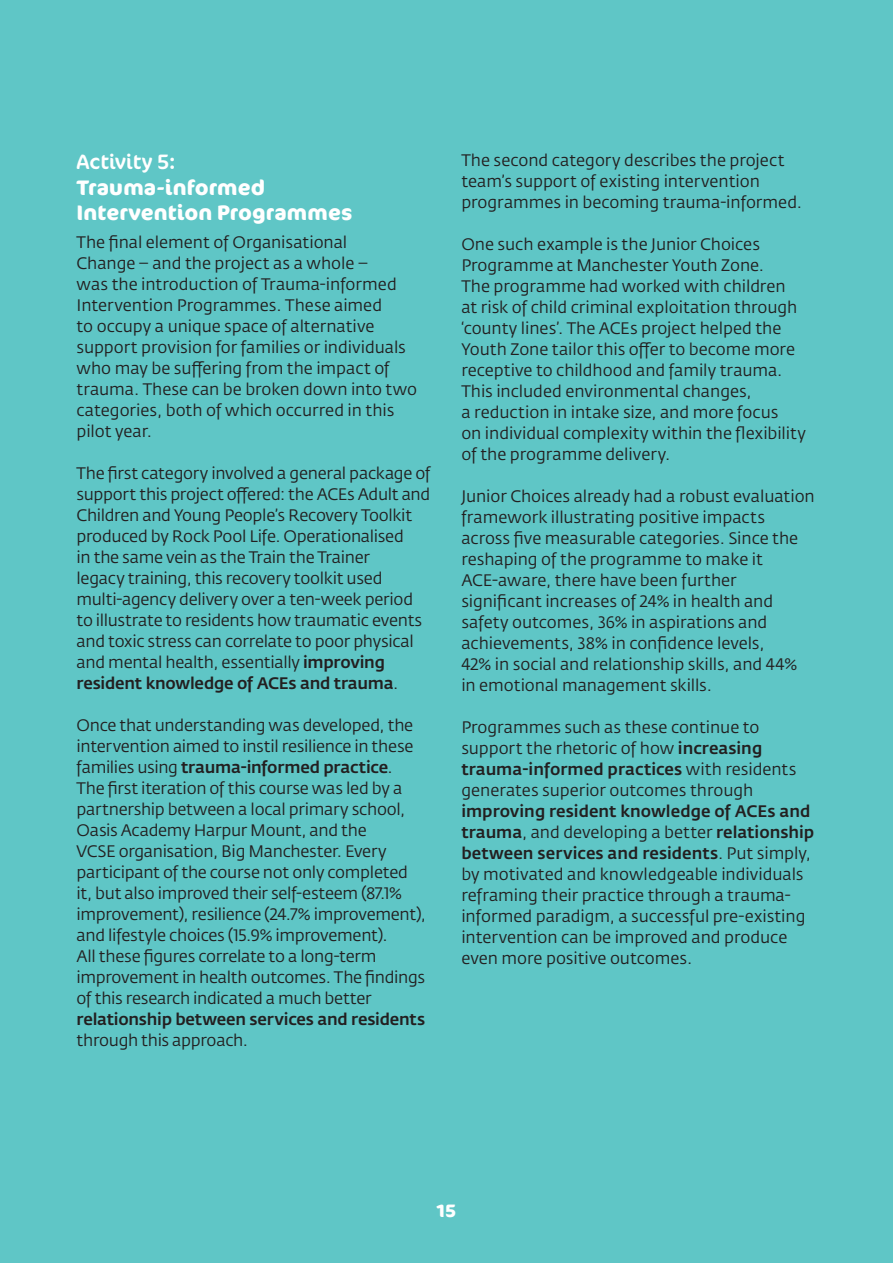
<style>
.page{position:relative;width:893px;height:1263px;background:#5fc6c6}
.page>*{position:absolute;margin:0;border:0;box-sizing:border-box;transform-origin:0 0}
.t1{font:700 21px/25.5px "Cocon";letter-spacing:.005em;color:#fff}
.t2{font:21px "Cocon";letter-spacing:-.005em;color:#fff}
.t3{font:700 18px "Cocon";color:#fff}
.t4{font:16.5px/21px "Fedra Sans Std";letter-spacing:-.01em;color:#231f20}
.t5{font:500 16.5px "Fedra Sans Std";letter-spacing:-.01em;color:#231f20}
.s1{font-weight:500}
</style>
<div class="page">
<p class="t2" style="left:77px;top:150px;width:101px">Activity 5:</p>
<p class="t1" style="left:77px;top:175px;width:277px">Trauma-informed<br>Intervention Programmes</p>
<p class="t4" style="left:77px;top:231px;width:342px">The final element of Organisational<br>Change – and the project as a whole –<br>was the introduction of Trauma-informed Intervention Programmes. These aimed<br>to occupy a unique space of alternative support provision for families or individuals who may be suffering from the impact of trauma. These can be broken down into two categories, both of which occurred in this pilot year.</p>
<p class="t4" style="left:77px;top:462px;width:356px">The first category involved a general package of support this project offered: the ACEs Adult and Children and Young People’s Recovery Toolkit produced by Rock Pool Life. Operationalised<br>in the same vein as the Train the Trainer<br>legacy training, this recovery toolkit used multi-agency delivery over a ten-week period to illustrate to residents how traumatic events and toxic stress can correlate to poor physical and mental health, essentially <span class="s1">improving resident knowledge of ACEs and trauma</span>.</p>
<p class="t4" style="left:77px;top:714px;width:351px">Once that understanding was developed, the intervention aimed to instil resilience in these families using <span class="s1">trauma-informed practice</span>.<br>The first iteration of this course was led by a partnership between a local primary school, Oasis Academy Harpur Mount, and the<br>VCSE organisation, Big Manchester. Every participant of the course not only completed it, but also improved their self-esteem (87.1% improvement), resilience (24.7% improvement), and lifestyle choices (15.9% improvement).<br>All these figures correlate to a long-term improvement in health outcomes. The findings of this research indicated a much better</p>
<p class="t5" style="left:77px;top:1009px;width:350px">relationship between services and residents</p>
<p class="t4" style="left:77px;top:1029px;width:173px">through this approach.</p>
<p class="t4" style="left:461px;top:150px;width:342px">The second category describes the project team’s support of existing intervention programmes in becoming trauma-informed.</p>
<p class="t4" style="left:461px;top:234px;width:346px">One such example is the Junior Choices Programme at Manchester Youth Zone.<br>The programme had worked with children<br>at risk of child criminal exploitation through ‘county lines’. The ACEs project helped the Youth Zone tailor this offer to become more receptive to childhood and family trauma.<br>This included environmental changes,<br>a reduction in intake size, and more focus<br>on individual complexity within the flexibility of the programme delivery.</p>
<p class="t4" style="left:461px;top:486px;width:355px">Junior Choices already had a robust evaluation framework illustrating positive impacts across five measurable categories. Since the reshaping of the programme to make it ACE-aware, there have been further significant increases of 24% in health and safety outcomes, 36% in aspirations and achievements, 38% in confidence levels,<br>42% in social and relationship skills, and 44% in emotional management skills.</p>
<p class="t4" style="left:461px;top:717px;width:337px">Programmes such as these continue to support the rhetoric of how <span class="s1">increasing trauma-informed practices</span> with residents generates superior outcomes through</p>
<p class="t4" style="left:461px;top:801px;width:354px"><span class="s1">improving resident knowledge of ACEs and trauma</span>, and developing a better <span class="s1">relationship between services and residents</span>. Put simply, by motivated and knowledgeable individuals reframing their practice through a trauma&shy;informed paradigm, a successful pre-existing intervention can be improved and produce even more positive outcomes.</p>
<p class="t3" style="left:437px;top:1200px;width:21px">15</p>
</div>
